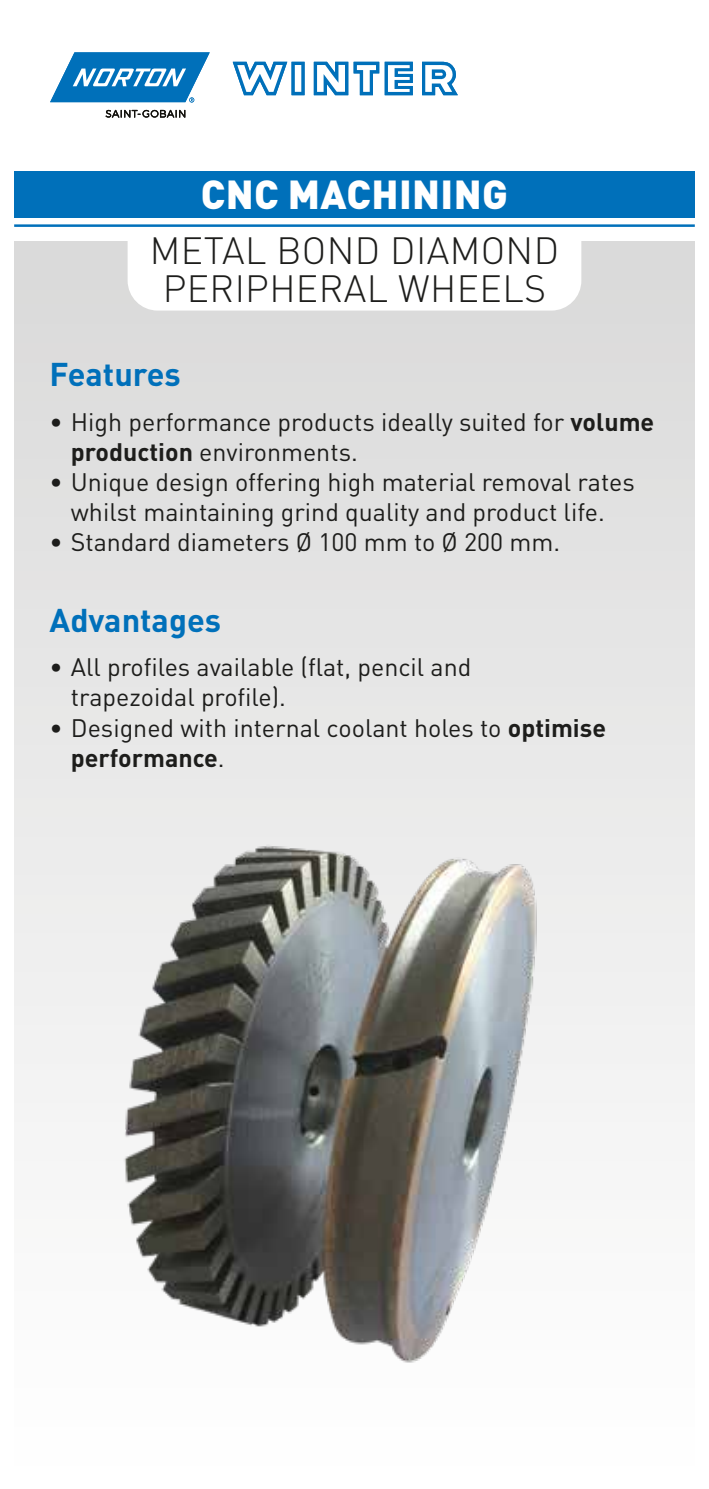
<style>
.page{position:relative;width:709px;height:1489px;background:#fff}
.page>*{position:absolute;margin:0;border:0;box-sizing:border-box;transform-origin:0 0}
.t1{font:900 40px "DIN Pro";letter-spacing:.01em;color:#fff}
.t2{font:300 37.5px/37.5px "DIN Pro";letter-spacing:.01em;color:#1d1d1b;text-align:center}
.t3{font:700 32.5px "DIN Pro";color:#0070ba}
.t4{font:25px/30px "DIN Pro";color:#1d1d1b}
.s1{font-weight:700}
</style>
<div class="page">
<div style="left:14px;top:241px;width:680px;height:1233px;background:linear-gradient(to bottom,#d9d9d9,#fff)"></div>
<svg style="left:128px;top:241px;width:453px;height:69px"></svg>
<svg style="left:50px;top:52px;width:160px;height:50px"></svg>
<svg style="left:105px;top:110px;width:80px;height:8px"></svg>
<svg style="left:385px;top:62px;width:28px;height:33px"></svg>
<svg style="left:314px;top:62px;width:65px;height:33px"></svg>
<svg style="left:233px;top:62px;width:71px;height:33px"></svg>
<svg style="left:422px;top:62px;width:36px;height:33px"></svg>
<div style="left:14px;top:171px;width:680px;height:46px;background:#0070ba"></div>
<hr style="left:14px;top:224px;width:680px;height:3px;background:#0070ba">
<img style="left:61px;top:762px;width:577px;height:673px">
<h1 class="t1" style="left:201px;top:168px;width:309px">CNC MACHINING</h1>
<h2 class="t2" style="left:150px;top:230px;width:411px">METAL BOND DIAMOND<br>PERIPHERAL WHEELS</h2>
<h3 class="t3" style="left:50px;top:352px;width:133px">Features</h3>
<p class="t4" style="left:71px;top:405px;width:585px;text-indent:-21px">• High performance products ideally suited for <span class="s1">volume production</span> environments.</p>
<p class="t4" style="left:50px;top:465px;width:586px;text-align:center">• Unique design offering high material removal rates whilst maintaining grind quality and product life.</p>
<p class="t4" style="left:50px;top:525px;width:512px">• Standard diameters Ø 100 mm to Ø 200 mm.</p>
<h3 class="t3" style="left:50px;top:598px;width:173px">Advantages</h3>
<p class="t4" style="left:71px;top:651px;width:402px;text-indent:-21px">• All profiles available (flat, pencil and trapezoidal profile).</p>
<p class="t4" style="left:71px;top:711px;width:536px;text-indent:-21px">• Designed with internal coolant holes to <span class="s1">optimise performance</span>.</p>
</div>
